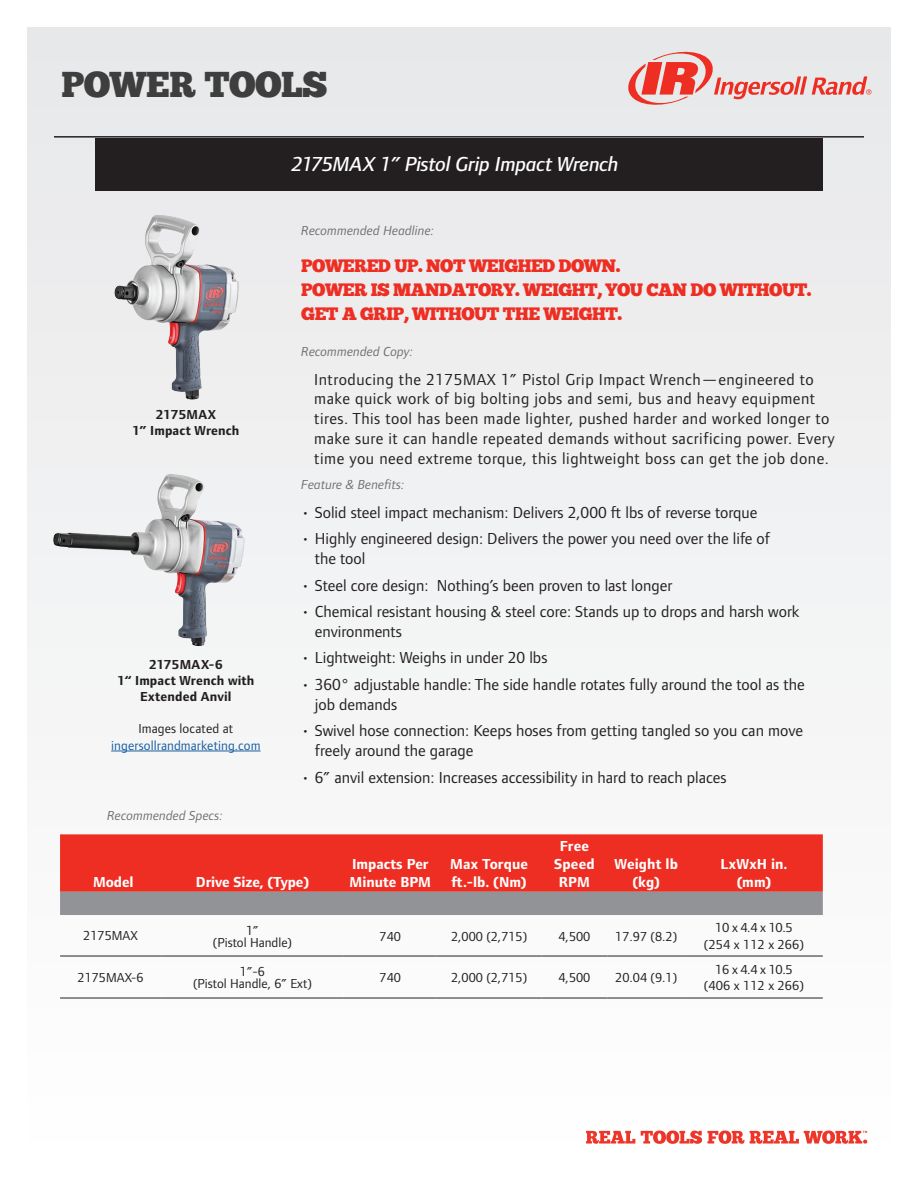
<style>
.page{position:relative;width:918px;height:1188px;background:#fff}
.page>*{position:absolute;margin:0;border:0;box-sizing:border-box;transform-origin:0 0}
.t1{font:36px "Chunk Five";letter-spacing:-.015em;color:#3e3e3f}
.t2{font:italic 21px "Foundry Form Sans Med";letter-spacing:-.02em;color:#fff}
.t3{font:18px "Chunk Five";letter-spacing:-.03em;color:#ee2e22}
.t4{font:16.5px/19.8px "Foundry Form Sans";color:#231f20}
.t5{font:16.5px/19.8px "Foundry Form Sans";letter-spacing:.03em;color:#231f20}
.t6{font:700 15px/18px "Foundry Form Sans";color:#fff;text-align:center}
.t7{font:13.5px/16.5px "Foundry Form Sans";color:#231f20;text-align:center}
.t8{font:italic 13.5px "Foundry Form Sans";letter-spacing:.005em;color:#6c6d70}
.t9{font:700 13.5px/16.2px "Foundry Form Sans";letter-spacing:.01em;color:#231f20;text-align:center}
.t10{font:13.5px "Foundry Form Sans";letter-spacing:.01em;color:#175d9e}
.t11{font:700 13.5px "Foundry Form Sans";letter-spacing:-.015em;color:#231f20}
</style>
<div class="page">
<div style="left:27px;top:27px;width:864px;height:1134px;background:#f3f4f4"></div>
<svg style="left:627px;top:48px;width:244px;height:58px"></svg>
<hr style="left:54px;top:136px;width:810px;height:2px;background:#231f20">
<div style="left:95px;top:138px;width:728px;height:52px;background:#231f20"></div>
<hr style="left:111px;top:751px;width:150px;height:1px;background:#175d9e">
<svg style="left:586px;top:1131px;width:49px;height:13px"></svg>
<svg style="left:641px;top:1131px;width:61px;height:13px"></svg>
<svg style="left:708px;top:1131px;width:36px;height:13px"></svg>
<svg style="left:750px;top:1131px;width:117px;height:13px"></svg>
<img style="left:114px;top:214px;width:125px;height:186px">
<img style="left:53px;top:474px;width:192px;height:172px">
<div style="left:60px;top:834px;width:763px;height:58px;background:#ee2e22"></div>
<div style="left:60px;top:892px;width:763px;height:23px;background:#919396"></div>
<hr style="left:60px;top:956px;width:101px;height:1px;background:#231f20">
<hr style="left:161px;top:956px;width:183px;height:1px;background:#231f20">
<hr style="left:344px;top:956px;width:93px;height:1px;background:#231f20">
<hr style="left:437px;top:956px;width:105px;height:1px;background:#231f20">
<hr style="left:542px;top:956px;width:65px;height:1px;background:#231f20">
<hr style="left:607px;top:956px;width:78px;height:1px;background:#231f20">
<hr style="left:685px;top:956px;width:138px;height:1px;background:#231f20">
<hr style="left:60px;top:998px;width:101px;height:1px;background:#231f20">
<hr style="left:161px;top:998px;width:183px;height:1px;background:#231f20">
<hr style="left:344px;top:998px;width:93px;height:1px;background:#231f20">
<hr style="left:437px;top:998px;width:105px;height:1px;background:#231f20">
<hr style="left:542px;top:998px;width:65px;height:1px;background:#231f20">
<hr style="left:607px;top:998px;width:78px;height:1px;background:#231f20">
<hr style="left:685px;top:998px;width:138px;height:1px;background:#231f20">
<p class="t1" style="left:62px;top:63px;width:268px">POWER TOOLS</p>
<p class="t2" style="left:292px;top:152px;width:329px">2175MAX 1” Pistol Grip Impact Wrench</p>
<p class="t8" style="left:301px;top:223px;width:134px">Recommended Headline:</p>
<p class="t3" style="left:301px;top:254px;width:321px">POWERED UP. NOT WEIGHED DOWN.</p>
<p class="t3" style="left:301px;top:278px;width:512px">POWER IS MANDATORY. WEIGHT, YOU CAN DO WITHOUT.</p>
<p class="t3" style="left:301px;top:302px;width:322px">GET A GRIP, WITHOUT THE WEIGHT.</p>
<p class="t11" style="left:156px;top:406px;width:62px">2175MAX</p>
<p class="t9" style="left:132px;top:422px;width:109px">1” Impact Wrench</p>
<p class="t11" style="left:149px;top:656px;width:76px">2175MAX-6</p>
<p class="t9" style="left:117px;top:672px;width:139px">1“ Impact Wrench with<br>Extended Anvil</p>
<p class="t7" style="left:138px;top:721px;width:96px">Images located at</p>
<p class="t10" style="left:111px;top:737px;width:151px">ingersollrandmarketing.com</p>
<p class="t8" style="left:107px;top:808px;width:117px">Recommended Specs:</p>
<p class="t8" style="left:301px;top:344px;width:114px">Recommended Copy:</p>
<p class="t5" style="left:314px;top:369px;width:522px">Introducing the 2175MAX 1” Pistol Grip Impact Wrench—engineered to make quick work of big bolting jobs and semi, bus and heavy equipment tires. This tool has been made lighter, pushed harder and worked longer to make sure it can handle repeated demands without sacrificing power. Every time you need extreme torque, this lightweight boss can get the job done.</p>
<p class="t4" style="left:301px;top:502px;width:458px">• Solid steel impact mechanism: Delivers 2,000 ft lbs of reverse torque</p>
<p class="t4" style="left:315px;top:529px;width:457px;text-indent:-14px">• Highly engineered design: Delivers the power you need over the life of the tool</p>
<p class="t4" style="left:301px;top:575px;width:372px">• Steel core design: Nothing’s been proven to last longer</p>
<p class="t4" style="left:315px;top:602px;width:486px;text-indent:-14px">• Chemical resistant housing &amp; steel core: Stands up to drops and harsh work environments</p>
<p class="t4" style="left:301px;top:648px;width:248px">• Lightweight: Weighs in under 20 lbs</p>
<p class="t4" style="left:315px;top:675px;width:491px;text-indent:-14px">• 360° adjustable handle: The side handle rotates fully around the tool as the job demands</p>
<p class="t4" style="left:315px;top:721px;width:490px;text-indent:-14px">• Swivel hose connection: Keeps hoses from getting tangled so you can move freely around the garage</p>
<p class="t4" style="left:301px;top:767px;width:427px">• 6” anvil extension: Increases accessibility in hard to reach places</p>
<p class="t8" style="left:301px;top:477px;width:105px">Feature &amp; Benefits:</p>
<p class="t6" style="left:93px;top:873px;width:42px">Model</p>
<p class="t6" style="left:196px;top:873px;width:115px">Drive Size, (Type)</p>
<p class="t7" style="left:83px;top:928px;width:56px">2175MAX</p>
<p class="t7" style="left:78px;top:969px;width:68px">2175MAX-6</p>
<p class="t7" style="left:246px;top:922px;width:14px">1”</p>
<p class="t7" style="left:213px;top:934px;width:81px">(Pistol Handle)</p>
<p class="t7" style="left:240px;top:963px;width:27px">1”-6</p>
<p class="t7" style="left:193px;top:975px;width:120px">(Pistol Handle, 6” Ext)</p>
<p class="t6" style="left:349px;top:855px;width:83px;text-align:left">Impacts Per<br>Minute BPM</p>
<p class="t6" style="left:450px;top:855px;width:79px;text-align:left">Max Torque ft.-lb. (Nm)</p>
<p class="t6" style="left:554px;top:837px;width:42px">Free<br>Speed<br>RPM</p>
<p class="t6" style="left:615px;top:855px;width:65px">Weight lb (kg)</p>
<p class="t6" style="left:720px;top:855px;width:69px">LxWxH in. (mm)</p>
<p class="t7" style="left:380px;top:928px;width:23px">740</p>
<p class="t7" style="left:451px;top:928px;width:78px">2,000 (2,715)</p>
<p class="t7" style="left:559px;top:928px;width:33px">4,500</p>
<p class="t7" style="left:615px;top:928px;width:63px">17.97 (8.2)</p>
<p class="t7" style="left:704px;top:920px;width:102px">10 x 4.4 x 10.5 (254 x 112 x 266)</p>
<p class="t7" style="left:380px;top:969px;width:23px">740</p>
<p class="t7" style="left:451px;top:969px;width:78px">2,000 (2,715)</p>
<p class="t7" style="left:559px;top:969px;width:33px">4,500</p>
<p class="t7" style="left:615px;top:969px;width:63px">20.04 (9.1)</p>
<p class="t7" style="left:704px;top:961px;width:102px">16 x 4.4 x 10.5 (406 x 112 x 266)</p>
</div>
